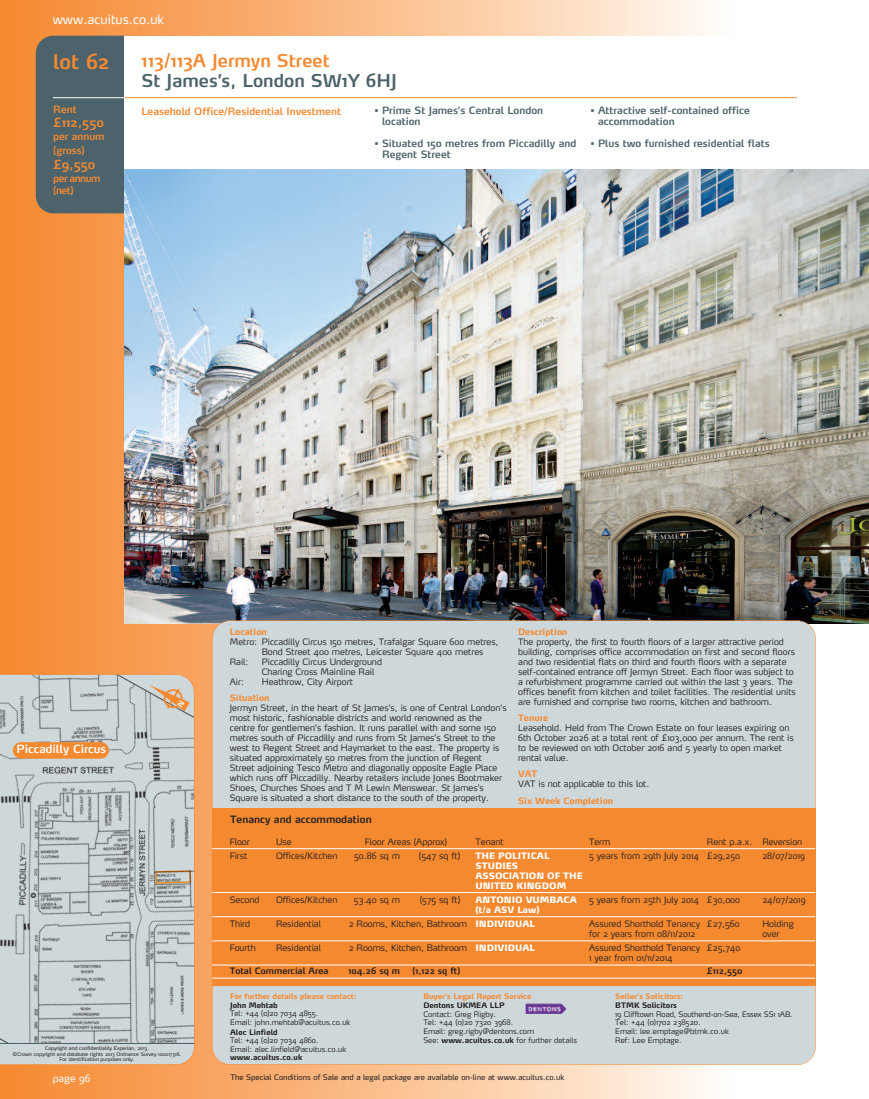
<style>
.page{position:relative;width:869px;height:1099px;background:#fff}
.page>*{position:absolute;margin:0;border:0;box-sizing:border-box;transform-origin:0 0}
.t1{font:600 20px "Max";color:#f58930}
.t2{font:600 17.5px "Max";color:#4c636b}
.t3{font:600 17.5px "Max";color:#f58930}
.t4{font:12.5px "Max";color:#fff}
.t5{font:600 12.5px "Max";color:#f58930}
.t6{font:600 11.25px "Max";color:#fff}
.t7{font:600 10px/11.2px "Max";color:#4c636b}
.t8{font:600 10px/13.9px "Max";color:#f58930}
.t9{font:600 10px "Max";color:#231f20}
.t10{font:600 10px/12px "Max";letter-spacing:-.05em;color:#f58930}
.t11{font:10px "Max";color:#fff}
.t12{font:300 8.75px/10px "Max";color:#231f20}
.t13{font:900 8.75px/10px "Max";color:#fff}
.t14{font:700 8.75px "Max";color:#f58930}
.t15{font:600 8.75px "Max";color:#231f20}
.t16{font:300 7.5px/8.8px "Max";color:#231f20}
.t17{font:7.5px "Max";color:#231f20}
.t18{font:700 7.5px "Max";color:#f58930}
.t19{font:700 7.5px "Max";color:#231f20}
.t20{font:5px/5.6px "Max";color:#231f20;text-align:center}
.s1{font-weight:900;color:#fff}
.s2{font-weight:700}
</style>
<div class="page">
<div style="left:293px;top:0;width:442px;height:1098px;background:linear-gradient(to right,#fab073,#fefaf5)"></div>
<div style="left:2px;top:0;width:291px;height:1098px;background:linear-gradient(to right,#f58931,#faaf75)"></div>
<hr style="left:0;top:0;width:2px;height:1098px;background:#f58930">
<div style="left:36px;top:36px;width:104px;height:177px;background:#4c636b;border-radius:18px"></div>
<img style="left:124px;top:168px;width:744px;height:455px">
<div style="left:124px;top:36px;width:744px;height:132px;background:#fff"></div>
<div style="left:212px;top:621px;width:602px;height:443px;background:#ced8da;border-radius:18px"></div>
<hr style="left:53px;top:97px;width:71px;height:1px;background:#fff">
<hr style="left:124px;top:97px;width:672px;height:1px;background:#f58930">
<div style="left:212px;top:808px;width:603px;height:177px;background:#f58930"></div>
<svg style="left:0;top:674px;width:194px;height:369px;background:#c0c9ca"></svg>
<div style="left:0;top:1044px;width:194px;height:20px;background:#ced8da"></div>
<hr style="left:0;top:1043px;width:194px;height:1px;background:#4c636b">
<div style="left:13px;top:742px;width:96px;height:16px;background:#f58930;border-radius:8px"></div>
<hr style="left:212px;top:848px;width:602px;height:1px;background:#fff">
<hr style="left:212px;top:892px;width:602px;height:1px;background:#fff">
<hr style="left:212px;top:916px;width:602px;height:1px;background:#fff">
<hr style="left:212px;top:940px;width:602px;height:1px;background:#fff">
<hr style="left:212px;top:964px;width:602px;height:1px;background:#fff">
<hr style="left:212px;top:977px;width:602px;height:1px;background:#fff">
<img style="left:525px;top:1003px;width:41px;height:10px">
<svg style="left:150px;top:685px;width:39px;height:26px"></svg>
<h3 class="t4" style="left:53px;top:15px;width:113px">www.acuitus.co.uk</h3>
<h1 class="t1" style="left:53px;top:54px;width:58px">lot 62</h1>
<p class="t8" style="left:53px;top:104px;width:25px">Rent</p>
<h3 class="t5" style="left:53px;top:118px;width:52px">£112,550</h3>
<p class="t8" style="left:53px;top:131px;width:53px">per annum (gross)</p>
<h3 class="t5" style="left:53px;top:160px;width:44px">£9,550</h3>
<p class="t10" style="left:53px;top:174px;width:49px">per annum (net)</p>
<h2 class="t3" style="left:141px;top:54px;width:189px">113/113A Jermyn Street</h2>
<h2 class="t2" style="left:141px;top:74px;width:257px">St James’s, London SW1Y 6HJ</h2>
<p class="t8" style="left:141px;top:105px;width:201px">Leasehold Office/Residential Investment</p>
<p class="t7" style="left:382px;top:106px;width:162px;text-indent:-7px">• Prime St James’s Central London location</p>
<p class="t7" style="left:382px;top:139px;width:196px;text-indent:-7px">• Situated 150 metres from Piccadilly and<br>Regent Street</p>
<p class="t7" style="left:597px;top:106px;width:153px;text-indent:-8px">• Attractive self-contained office accommodation</p>
<p class="t7" style="left:590px;top:139px;width:181px">• Plus two furnished residential flats</p>
<p class="t6" style="left:17px;top:745px;width:91px">Piccadilly Circus</p>
<p class="t20" style="left:13px;top:1045px;width:170px">Copyright and confidentiality Experian, 2013.<br>©Crown copyright and database rights 2013 Ordnance Survey 100017316.<br>For identification purposes only.</p>
<p class="t14" style="left:230px;top:629px;width:38px">Location</p>
<p class="t12" style="left:230px;top:638px;width:270px">Metro: Piccadilly Circus 150 metres, Trafalgar Square 600 metres,</p>
<p class="t12" style="left:261px;top:648px;width:223px">Bond Street 400 metres, Leicester Square 400 metres</p>
<p class="t12" style="left:230px;top:658px;width:20px">Rail:</p>
<p class="t12" style="left:261px;top:658px;width:122px">Piccadilly Circus Underground<br>Charing Cross Mainline Rail</p>
<p class="t12" style="left:230px;top:678px;width:16px">Air:</p>
<p class="t12" style="left:262px;top:678px;width:93px">Heathrow, City Airport</p>
<p class="t14" style="left:230px;top:695px;width:41px">Situation</p>
<p class="t12" style="left:230px;top:704px;width:278px">Jermyn Street, in the heart of St James’s, is one of Central London’s most historic, fashionable districts and world renowned as the centre for gentlemen’s fashion. It runs parallel with and some 150 metres south of Piccadilly and runs from St James’s Street to the west to Regent Street and Haymarket to the east. The property is situated approximately 50 metres from the junction of Regent Street adjoining Tesco Metro and diagonally opposite Eagle Place which runs off Piccadilly. Nearby retailers include Jones Bootmaker Shoes, Churches Shoes and T M Lewin Menswear. St James’s Square is situated a short distance to the south of the property.</p>
<p class="t9" style="left:230px;top:815px;width:143px">Tenancy and accommodation</p>
<p class="t14" style="left:518px;top:629px;width:51px">Description</p>
<p class="t12" style="left:518px;top:638px;width:279px">The property, the first to fourth floors of a larger attractive period building, comprises office accommodation on first and second floors and two residential flats on third and fourth floors with a separate self-contained entrance off Jermyn Street. Each floor was subject to a refurbishment programme carried out within the last 3 years. The offices benefit from kitchen and toilet facilities. The residential units are furnished and comprise two rooms, kitchen and bathroom.</p>
<p class="t14" style="left:518px;top:715px;width:31px">Tenure</p>
<p class="t12" style="left:518px;top:724px;width:277px">Leasehold. Held from The Crown Estate on four leases expiring on 6th October 2026 at a total rent of £103,000 per annum. The rent is to be reviewed on 10th October 2016 and 5 yearly to open market rental value.</p>
<p class="t14" style="left:518px;top:771px;width:21px">VAT</p>
<p class="t12" style="left:518px;top:780px;width:133px">VAT is not applicable to this lot.</p>
<p class="t14" style="left:518px;top:797px;width:96px">Six Week Completion</p>
<p class="t12" style="left:229px;top:837px;width:22px">Floor</p>
<p class="t12" style="left:276px;top:837px;width:17px">Use</p>
<p class="t12" style="left:364px;top:837px;width:84px">Floor Areas (Approx)</p>
<p class="t12" style="left:475px;top:837px;width:30px">Tenant</p>
<p class="t12" style="left:588px;top:837px;width:23px">Term</p>
<p class="t12" style="left:706px;top:837px;width:97px">Rent p.a.x. Reversion</p>
<p class="t12" style="left:229px;top:851px;width:19px">First</p>
<p class="t12" style="left:276px;top:851px;width:63px">Offices/Kitchen</p>
<p class="t12" style="left:354px;top:851px;width:47px">50.86 sq m</p>
<p class="t12" style="left:419px;top:851px;width:43px">(547 sq ft)</p>
<p class="t13" style="left:475px;top:851px;width:109px">THE POLITICAL<br>STUDIES<br>ASSOCIATION OF THE<br>UNITED KINGDOM</p>
<p class="t12" style="left:588px;top:851px;width:152px">5 years from 29th July 2014 £29,250</p>
<p class="t12" style="left:762px;top:851px;width:44px">28/07/2019</p>
<p class="t12" style="left:229px;top:895px;width:31px">Second</p>
<p class="t12" style="left:276px;top:895px;width:63px">Offices/Kitchen</p>
<p class="t12" style="left:354px;top:895px;width:48px">53.40 sq m</p>
<p class="t12" style="left:419px;top:895px;width:42px">(575 sq ft)</p>
<p class="t13" style="left:475px;top:895px;width:103px">ANTONIO VUMBACA (t/a ASV Law)</p>
<p class="t12" style="left:588px;top:895px;width:152px">5 years from 25th July 2014 £30,000</p>
<p class="t12" style="left:762px;top:895px;width:45px">24/07/2019</p>
<p class="t12" style="left:229px;top:919px;width:22px">Third</p>
<p class="t12" style="left:276px;top:919px;width:47px">Residential</p>
<p class="t12" style="left:348px;top:919px;width:188px">2 Rooms, Kitchen, Bathroom <span class="s1">INDIVIDUAL</span></p>
<p class="t12" style="left:588px;top:919px;width:112px">Assured Shorthold Tenancy for 2 years from 08/11/2012</p>
<p class="t12" style="left:706px;top:919px;width:34px">£27,560</p>
<p class="t12" style="left:762px;top:919px;width:33px">Holding over</p>
<p class="t12" style="left:229px;top:943px;width:28px">Fourth</p>
<p class="t12" style="left:276px;top:943px;width:47px">Residential</p>
<p class="t12" style="left:348px;top:943px;width:188px">2 Rooms, Kitchen, Bathroom <span class="s1">INDIVIDUAL</span></p>
<p class="t12" style="left:588px;top:943px;width:112px">Assured Shorthold Tenancy<br>1 year from 01/11/2014</p>
<p class="t12" style="left:706px;top:943px;width:35px">£25,740</p>
<p class="t15" style="left:229px;top:967px;width:100px">Total Commercial Area</p>
<p class="t15" style="left:348px;top:967px;width:53px">104.26 sq m</p>
<p class="t15" style="left:412px;top:967px;width:49px">(1,122 sq ft)</p>
<p class="t15" style="left:706px;top:967px;width:37px">£112,550</p>
<p class="t18" style="left:423px;top:993px;width:110px">Buyer’s Legal Report Service</p>
<p class="t19" style="left:423px;top:1002px;width:83px">Dentons UKMEA LLP</p>
<p class="t16" style="left:423px;top:1010px;width:155px">Contact: Greg Rigby.<br>Tel: +44 (0)20 7320 3968.<br>Email: greg.rigby@dentons.com<br>See: <span class="s2">www.acuitus.co.uk</span> for further details</p>
<p class="t18" style="left:615px;top:993px;width:69px">Seller’s Solicitors:</p>
<p class="t19" style="left:615px;top:1002px;width:63px">BTMK Solicitors</p>
<p class="t16" style="left:615px;top:1010px;width:179px">19 Clifftown Road, Southend-on-Sea, Essex SS1 1AB.<br>Tel: +44 (0)1702 238520.<br>Email: lee.emptage@btmk.co.uk<br>Ref: Lee Emptage.</p>
<p class="t18" style="left:230px;top:993px;width:128px">For further details please contact:</p>
<p class="t19" style="left:230px;top:1002px;width:49px">John Mehtab</p>
<p class="t16" style="left:230px;top:1009px;width:122px">Tel: +44 (0)20 7034 4855.<br>Email: john.mehtab@acuitus.co.uk</p>
<p class="t19" style="left:230px;top:1029px;width:49px">Alec Linfield</p>
<p class="t16" style="left:230px;top:1036px;width:118px">Tel: +44 (0)20 7034 4860.<br>Email: alec.linfield@acuitus.co.uk</p>
<p class="t19" style="left:230px;top:1054px;width:74px">www.acuitus.co.uk</p>
<p class="t11" style="left:53px;top:1074px;width:39px">page 96</p>
<p class="t17" style="left:230px;top:1073px;width:335px">The Special Conditions of Sale and a legal package are available on-line at www.acuitus.co.uk</p>
</div>
